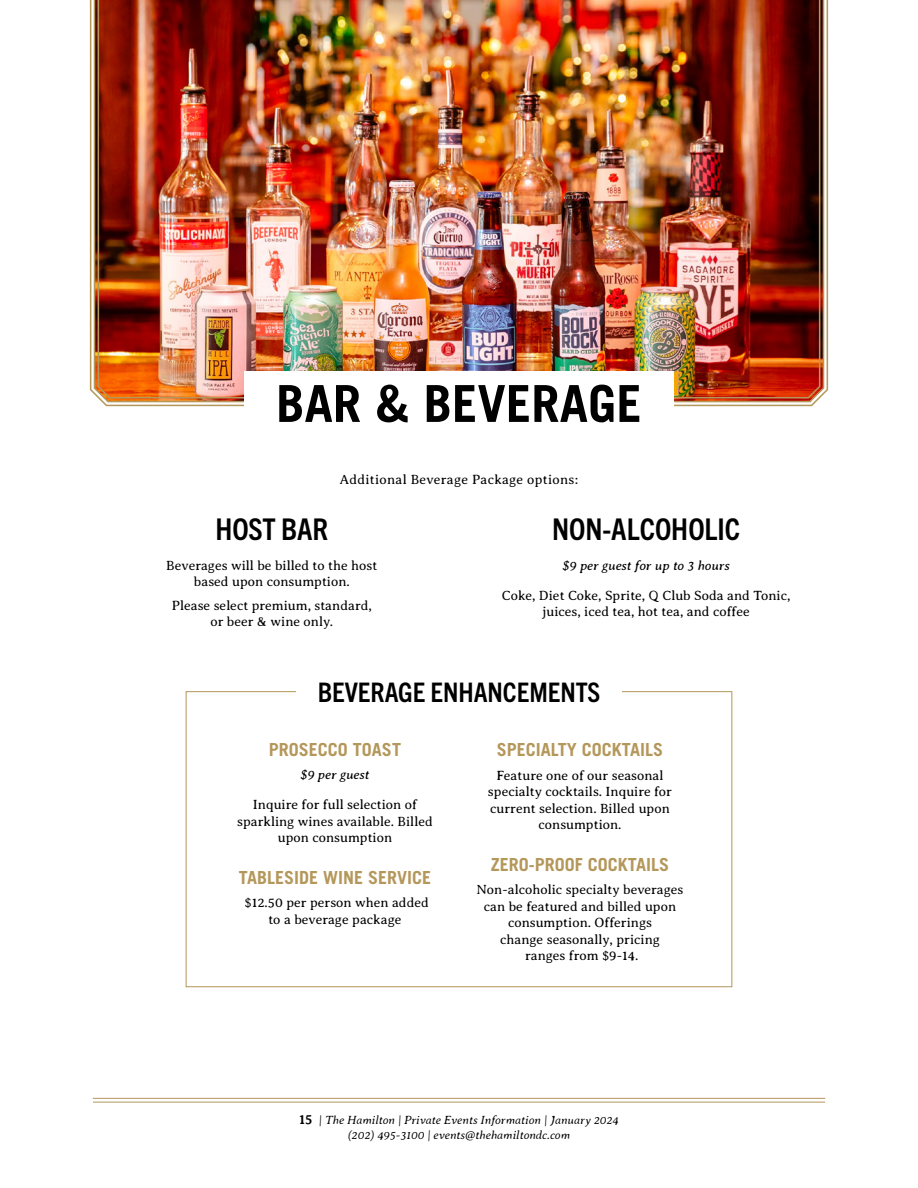
<style>
.page{position:relative;width:918px;height:1188px;background:#fff}
.page>*{position:absolute;margin:0;border:0;box-sizing:border-box;transform-origin:0 0}
.t1{font:700 51px "Trade Gothic LT Std";color:#000}
.t2{font:700 condensed 30px "Trade Gothic Next LT Pro";color:#000}
.t3{font:700 condensed 27px "Trade Gothic Next LT Pro";color:#000}
.t4{font:700 18px "Trade Gothic LT Std";color:#b4975a}
.t5{font:300 13.5px/16.5px "Averia Serif Libre";color:#000;text-align:center}
.t6{font:300 13.5px "Averia Serif Libre";letter-spacing:.02em;color:#000}
.t7{font:italic 13.5px "Averia Serif Libre";color:#000}
.t8{font:italic 300 12px/14.4px "Averia Serif Libre";color:#000;text-align:center}
.s1{font-weight:700;font-style:normal;font-size:13.5px}
</style>
<div class="page">
<hr style="left:93px;top:1098px;width:732px;height:1px;background:#b4975a">
<hr style="left:93px;top:1102px;width:732px;height:1px;background:#b4975a">
<img style="left:98px;top:0;width:722px;height:399px">
<div style="left:244px;top:371px;width:430px;height:65px;background:#fff"></div>
<h1 class="t1" style="left:276px;top:372px;width:367px">BAR &amp; BEVERAGE</h1>
<p class="t6" style="left:340px;top:472px;width:240px">Additional Beverage Package options:</p>
<h2 class="t2" style="left:215px;top:509px;width:114px">HOST BAR</h2>
<p class="t5" style="left:166px;top:557px;width:213px">Beverages will be billed to the host based upon consumption.</p>
<p class="t5" style="left:172px;top:597px;width:202px">Please select premium, standard, or beer &amp; wine only.</p>
<h2 class="t2" style="left:552px;top:509px;width:190px">NON-ALCOHOLIC</h2>
<p class="t7" style="left:563px;top:558px;width:169px">$9 per guest for up to 3 hours</p>
<p class="t5" style="left:502px;top:587px;width:290px">Coke, Diet Coke, Sprite, Q Club Soda and Tonic, juices, iced tea, hot tea, and coffee</p>
<h3 class="t3" style="left:318px;top:673px;width:284px">BEVERAGE ENHANCEMENTS</h3>
<h3 class="t4" style="left:269px;top:739px;width:134px">PROSECCO TOAST</h3>
<p class="t7" style="left:300px;top:767px;width:70px">$9 per guest</p>
<p class="t5" style="left:237px;top:797px;width:197px">Inquire for full selection of sparkling wines available. Billed upon consumption</p>
<h3 class="t4" style="left:239px;top:866px;width:194px">TABLESIDE WINE SERVICE</h3>
<p class="t5" style="left:244px;top:894px;width:186px">$12.50 per person when added to a beverage package</p>
<h3 class="t4" style="left:497px;top:739px;width:168px">SPECIALTY COCKTAILS</h3>
<p class="t5" style="left:488px;top:767px;width:186px">Feature one of our seasonal specialty cocktails. Inquire for current selection. Billed upon consumption.</p>
<h3 class="t4" style="left:491px;top:854px;width:180px">ZERO-PROOF COCKTAILS</h3>
<p class="t5" style="left:477px;top:882px;width:208px">Non-alcoholic specialty beverages can be featured and billed upon consumption. Offerings<br>change seasonally, pricing<br>ranges from $9-14.</p>
<p class="t8" style="left:299px;top:1113px;width:321px"><span class="s1">15</span> | The Hamilton | Private Events Information | January 2024 (202) 495-3100 | events@thehamiltondc.com</p>
</div>
